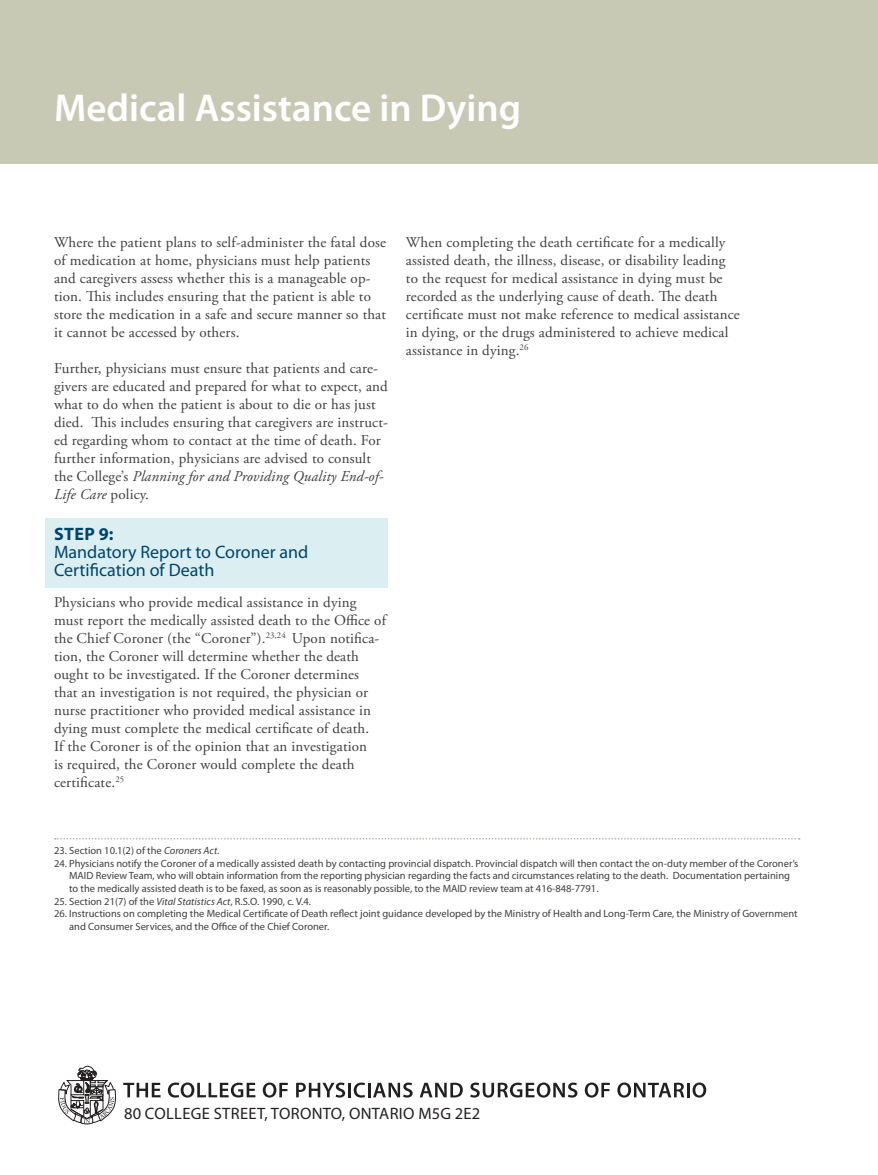
<style>
.page{position:relative;width:878px;height:1175px;background:#fff}
.page>*{position:absolute;margin:0;border:0;box-sizing:border-box;transform-origin:0 0}
.t1{font:600 39px "Myriad Pro";color:#fff}
.t2{font:18px/18px "Myriad Pro";color:#00446a}
.t3{font:16.5px "Myriad Pro";letter-spacing:.02em;color:#231f20}
.t4{font:15px/18px "Adobe Garamond Pro";letter-spacing:.01em;color:#3e3e3f}
.t5{font:10.5px/12.6px "Myriad Pro";color:#3e3e3f}
.s1{font-style:italic}
.s2{font-weight:700}
</style>
<div class="page">
<div style="left:45px;top:518px;width:343px;height:69px;background:#dbeff3"></div>
<svg style="left:55px;top:838px;width:744px;height:1px"></svg>
<svg style="left:58px;top:1066px;width:59px;height:58px"></svg>
<svg style="left:123px;top:1082px;width:37px;height:15px"></svg>
<svg style="left:168px;top:1082px;width:87px;height:15px"></svg>
<svg style="left:263px;top:1082px;width:25px;height:15px"></svg>
<svg style="left:296px;top:1082px;width:49px;height:15px"></svg>
<hr style="left:348px;top:1082px;width:3px;height:15px;background:#231f20">
<svg style="left:354px;top:1082px;width:58px;height:15px"></svg>
<svg style="left:419px;top:1082px;width:44px;height:15px"></svg>
<svg style="left:470px;top:1082px;width:107px;height:15px"></svg>
<svg style="left:584px;top:1082px;width:25px;height:15px"></svg>
<svg style="left:617px;top:1082px;width:89px;height:15px"></svg>
<div style="left:0;top:0;width:878px;height:163px;background:#c8c9b5"></div>
<p class="t1" style="left:54px;top:83px;width:468px">Medical Assistance in Dying</p>
<p class="t4" style="left:54px;top:234px;width:333px">Where the patient plans to self-administer the fatal dose of medication at home, physicians must help patients and caregivers assess whether this is a manageable op&shy;tion. This includes ensuring that the patient is able to store the medication in a safe and secure manner so that it cannot be accessed by others.</p>
<p class="t4" style="left:54px;top:360px;width:335px">Further, physicians must ensure that patients and care&shy;givers are educated and prepared for what to expect, and what to do when the patient is about to die or has just died. This includes ensuring that caregivers are instruct&shy;ed regarding whom to contact at the time of death. For further information, physicians are advised to consult the College’s <span class="s1">Planning for and Providing Quality End-of-Life Care</span> policy.</p>
<p class="t2" style="left:54px;top:524px;width:256px"><span class="s2">STEP 9:<br></span>Mandatory Report to Coroner and<br>Certification of Death</p>
<p class="t4" style="left:54px;top:594px;width:333px">Physicians who provide medical assistance in dying must report the medically assisted death to the Office of the Chief Coroner (the “Coroner”).<sup>23,24</sup> Upon notifica&shy;tion, the Coroner will determine whether the death ought to be investigated. If the Coroner determines that an investigation is not required, the physician or nurse practitioner who provided medical assistance in dying must complete the medical certificate of death.<br>If the Coroner is of the opinion that an investigation<br>is required, the Coroner would complete the death certificate.<sup>25</sup></p>
<p class="t4" style="left:406px;top:234px;width:335px">When completing the death certificate for a medically assisted death, the illness, disease, or disability leading to the request for medical assistance in dying must be recorded as the underlying cause of death. The death certificate must not make reference to medical assistance in dying, or the drugs administered to achieve medical assistance in dying.<sup>26</sup></p>
<p class="t5" style="left:54px;top:844px;width:167px">23. Section 10.1(2) of the <span class="s1">Coroners Act</span>.</p>
<p class="t5" style="left:69px;top:856px;width:730px;text-indent:-15px">24. Physicians notify the Coroner of a medically assisted death by contacting provincial dispatch. Provincial dispatch will then contact the on-duty member of the Coroner’s<br>MAID Review Team, who will obtain information from the reporting physician regarding the facts and circumstances relating to the death. Documentation pertaining to the medically assisted death is to be faxed, as soon as is reasonably possible, to the MAID review team at 416-848-7791.</p>
<p class="t5" style="left:54px;top:894px;width:258px">25. Section 21(7) of the <span class="s1">Vital Statistics Act</span>, R.S.O. 1990, c. V.4.</p>
<p class="t5" style="left:69px;top:907px;width:730px;text-indent:-15px">26. Instructions on completing the Medical Certificate of Death reflect joint guidance developed by the Ministry of Health and Long-Term Care, the Ministry of Government and Consumer Services, and the Office of the Chief Coroner.</p>
<p class="t3" style="left:124px;top:1102px;width:357px">80 COLLEGE STREET, TORONTO, ONTARIO M5G 2E2</p>
</div>
